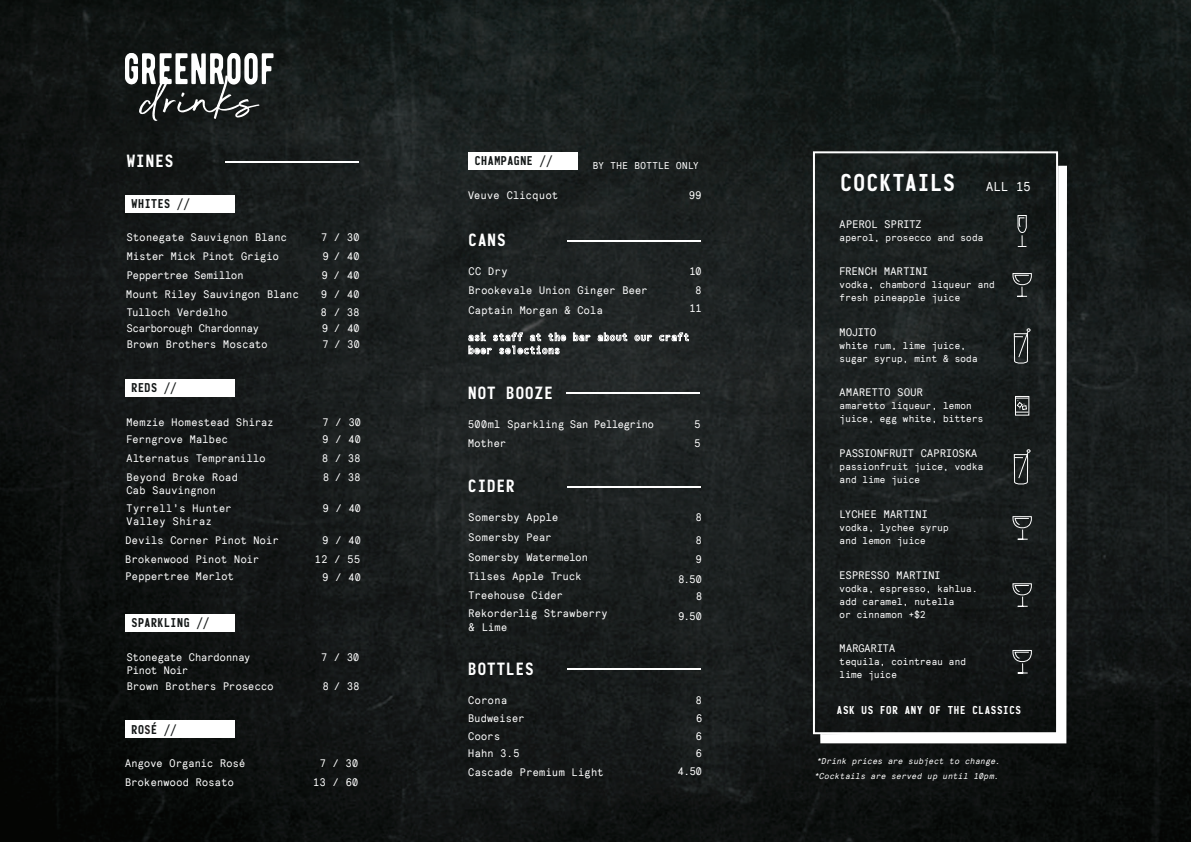
<style>
.page{position:relative;width:1191px;height:842px;background:#fff}
.page>*{position:absolute;margin:0;border:0;box-sizing:border-box;transform-origin:0 0}
.t1{font:68.4px "Beyond Infinity";color:#fff}
.t2{font:23.2px "Monofonto";letter-spacing:.055em;color:#fff}
.t3{font:16.8px "Monofonto";letter-spacing:.065em;color:#fff}
.t4{font:12.9px "Relative 11 Pitch";color:#fff}
.t5{font:12.1px "Monofonto";letter-spacing:.05em;color:#131717}
.t6{font:10.9px/18.8px "Relative 11 Pitch";letter-spacing:.035em;color:#fff}
.t7{font:10.9px/15.8px "Relative 11 Pitch";color:#fff}
.t8{font:10.9px/13.1px "Relative 11 Pitch";letter-spacing:.055em;color:#fff}
.t9{font:10.9px "Monofonto";letter-spacing:.065em;color:#fff}
.t10{font:10.9px "Relative 11 Pitch";letter-spacing:.015em;color:#fff}
.t11{font:9.9px/12.9px "Relative 11 Pitch";letter-spacing:.03em;color:#fff}
.t12{font:italic 8.6px/14.7px "Relative 11 Pitch";color:#fff}
.s1{color:#231f20}
.s2{color:#121515}
</style>
<div class="page">
<img style="left:0;top:0;width:1190px;height:842px">
<svg style="left:125px;top:53px;width:148px;height:32px"></svg>
<svg style="left:819px;top:165px;width:249px;height:579px;background:#272b2b"></svg>
<svg style="left:1017px;top:215px;width:10px;height:32px"></svg>
<div style="left:1015px;top:396px;width:14px;height:19px;border:1px solid #fff"></div>
<svg style="left:1015px;top:398px;width:13px;height:15px"></svg>
<svg style="left:1011px;top:583px;width:22px;height:24px"></svg>
<svg style="left:1011px;top:650px;width:22px;height:24px"></svg>
<svg style="left:1011px;top:516px;width:22px;height:24px"></svg>
<svg style="left:1011px;top:273px;width:22px;height:24px"></svg>
<svg style="left:1013px;top:328px;width:17px;height:36px"></svg>
<svg style="left:1013px;top:449px;width:17px;height:36px"></svg>
<hr style="left:225px;top:161px;width:134px;height:1px;background:#fff">
<div style="left:125px;top:614px;width:110px;height:17px;background:#fff"></div>
<div style="left:125px;top:379px;width:110px;height:18px;background:#fff"></div>
<div style="left:125px;top:195px;width:110px;height:17px;background:#fff"></div>
<div style="left:125px;top:721px;width:110px;height:17px;background:#fff"></div>
<div style="left:468px;top:152px;width:110px;height:18px;background:#fff"></div>
<hr style="left:567px;top:240px;width:134px;height:1px;background:#fff">
<hr style="left:566px;top:393px;width:134px;height:1px;background:#fff">
<svg style="left:573px;top:332px;width:17px;height:9px"></svg>
<svg style="left:597px;top:332px;width:30px;height:9px"></svg>
<svg style="left:634px;top:335px;width:18px;height:6px"></svg>
<svg style="left:659px;top:332px;width:30px;height:9px"></svg>
<svg style="left:468px;top:332px;width:98px;height:22px;background:#6b6e6e"></svg>
<hr style="left:567px;top:486px;width:133px;height:2px;background:#fff">
<hr style="left:567px;top:669px;width:133px;height:1px;background:#fff">
<h1 class="t1" style="left:141px;top:65px;width:118px">drinks</h1>
<h3 class="t3" style="left:127px;top:151px;width:48px">WINES</h3>
<p class="t5" style="left:132px;top:196px;width:60px">WHITES //</p>
<p class="t6" style="left:126px;top:228px;width:174px">Stonegate Sauvignon Blanc<br>Mister Mick Pinot Grigio<br>Peppertree Semillon<br>Mount Riley Sauvingon Blanc<br>Tulloch Verdelho</p>
<p class="t7" style="left:127px;top:321px;width:142px">Scarborough Chardonnay<br>Brown Brothers Moscato</p>
<p class="t5" style="left:132px;top:381px;width:47px">REDS //</p>
<p class="t6" style="left:126px;top:414px;width:149px;line-height:16.8px">Memzie Homestead Shiraz<br>Ferngrove Malbec</p>
<p class="t6" style="left:126px;top:449px;width:140px">Alternatus Tempranillo<br>Beyond Broke Road</p>
<p class="t6" style="left:126px;top:481px;width:91px">Cab Sauvingnon</p>
<p class="t6" style="left:321px;top:228px;width:40px;text-align:justify">7 / 30<br>9 / 40<br>9/40<br>9 / 40<br>8 / 38</p>
<p class="t6" style="left:322px;top:321px;width:39px;line-height:15.8px">9 / 40<br>7 / 30</p>
<p class="t6" style="left:322px;top:414px;width:40px;line-height:16.8px">7 / 30<br>9 / 40</p>
<p class="t6" style="left:322px;top:449px;width:40px">8 / 38<br>8/38</p>
<p class="t8" style="left:127px;top:502px;width:107px">Tyrrell’s Hunter<br>Valley Shiraz</p>
<p class="t6" style="left:323px;top:499px;width:40px">9 / 40</p>
<p class="t6" style="left:126px;top:531px;width:155px">Devils Corner Pinot Noir</p>
<p class="t6" style="left:322px;top:531px;width:40px">9 / 40</p>
<p class="t6" style="left:126px;top:567px;width:110px">Peppertree Merlot</p>
<p class="t6" style="left:322px;top:568px;width:40px">9 / 40</p>
<p class="t6" style="left:125px;top:550px;width:135px">Brokenwood Pinot Noir</p>
<p class="t6" style="left:315px;top:550px;width:47px">12 / 55</p>
<p class="t5" style="left:132px;top:615px;width:79px">SPARKLING //</p>
<p class="t6" style="left:127px;top:651px;width:125px;line-height:13.1px">Stonegate Chardonnay<br>Pinot Noir</p>
<p class="t6" style="left:127px;top:677px;width:148px">Brown Brothers Prosecco</p>
<p class="t5" style="left:132px;top:722px;width:47px">RO<span class="s1">S</span><span class="s2">É</span> //</p>
<p class="t6" style="left:321px;top:648px;width:40px">7 / 30</p>
<p class="t6" style="left:323px;top:677px;width:38px">8 / 38</p>
<p class="t6" style="left:125px;top:754px;width:122px">Angove Organic Rosé</p>
<p class="t6" style="left:320px;top:754px;width:40px">7 / 30</p>
<p class="t6" style="left:125px;top:773px;width:110px">Brokenwood Rosato</p>
<p class="t6" style="left:313px;top:773px;width:46px">13 / 60</p>
<p class="t5" style="left:475px;top:154px;width:79px">CHAMPAGNE //</p>
<p class="t11" style="left:593px;top:159px;width:107px">BY THE BOTTLE ONLY</p>
<p class="t6" style="left:468px;top:187px;width:91px">Veuve Clicquot</p>
<p class="t6" style="left:689px;top:187px;width:14px">99</p>
<h3 class="t3" style="left:468px;top:230px;width:38px">CANS</h3>
<p class="t6" style="left:468px;top:262px;width:40px">CC Dry</p>
<p class="t6" style="left:689px;top:262px;width:13px">10</p>
<p class="t6" style="left:468px;top:280px;width:180px;line-height:19.8px">Brookevale Union Ginger Beer<br>Captain Morgan &amp; Cola</p>
<p class="t6" style="left:689px;top:281px;width:13px;line-height:18.5px;text-align:center">8<br>11</p>
<h3 class="t3" style="left:468px;top:382px;width:86px">NOT BOOZE</h3>
<p class="t6" style="left:468px;top:416px;width:187px">500ml Sparkling San Pellegrino</p>
<p class="t6" style="left:694px;top:416px;width:7px">5</p>
<p class="t6" style="left:468px;top:434px;width:39px">Mother</p>
<p class="t6" style="left:694px;top:434px;width:7px">5</p>
<h3 class="t3" style="left:468px;top:476px;width:48px">CIDER</h3>
<p class="t6" style="left:468px;top:507px;width:91px;line-height:19.8px">Somersby Apple<br>Somersby Pear</p>
<p class="t6" style="left:468px;top:567px;width:114px">Tilses Apple Truck<br>Treehouse Cider</p>
<p class="t6" style="left:468px;top:606px;width:140px;line-height:13.9px">Rekorderlig Strawberry &amp; Lime</p>
<p class="t10" style="left:468px;top:551px;width:121px">Somersby Watermelon</p>
<h3 class="t3" style="left:468px;top:658px;width:67px">BOTTLES</h3>
<p class="t6" style="left:468px;top:691px;width:58px;line-height:17.8px">Corona<br>Budweiser<br>Coors<br>Hahn 3.5</p>
<p class="t6" style="left:468px;top:763px;width:137px">Cascade Premium Light</p>
<p class="t6" style="left:696px;top:506px;width:7px;line-height:22.8px">8<br>8</p>
<p class="t6" style="left:678px;top:571px;width:25px;line-height:16.8px;text-align:right">8.50<br>8</p>
<p class="t6" style="left:678px;top:607px;width:25px">9.50</p>
<p class="t6" style="left:696px;top:550px;width:7px">9</p>
<p class="t6" style="left:677px;top:691px;width:26px;line-height:17.8px;text-align:right">8<br>6<br>6<br>6<br>4.50</p>
<h2 class="t2" style="left:840px;top:169px;width:116px">COCKTAILS</h2>
<p class="t4" style="left:986px;top:179px;width:46px">ALL 15</p>
<p class="t6" style="left:839px;top:215px;width:83px">APEROL SPRITZ</p>
<p class="t11" style="left:839px;top:231px;width:145px">aperol, prosecco and soda</p>
<p class="t6" style="left:839px;top:262px;width:90px">FRENCH MARTINI</p>
<p class="t11" style="left:839px;top:279px;width:157px">vodka, chambord liqueur and fresh pineapple juice</p>
<p class="t6" style="left:839px;top:323px;width:38px">MOJITO</p>
<p class="t11" style="left:839px;top:340px;width:139px">white rum, lime juice, sugar syrup, mint &amp; soda</p>
<p class="t6" style="left:839px;top:383px;width:85px">AMARETTO SOUR</p>
<p class="t11" style="left:839px;top:399px;width:145px">amaretto liqueur, lemon juice, egg white, bitters</p>
<p class="t6" style="left:839px;top:444px;width:139px">PASSIONFRUIT CAPRIOSKA</p>
<p class="t11" style="left:839px;top:461px;width:145px">passionfruit juice, vodka and lime juice</p>
<p class="t6" style="left:839px;top:505px;width:90px">LYCHEE MARTINI</p>
<p class="t11" style="left:839px;top:522px;width:111px">vodka, lychee syrup and lemon juice</p>
<p class="t6" style="left:839px;top:566px;width:102px">ESPRESSO MARTINI</p>
<p class="t11" style="left:839px;top:583px;width:139px">vodka, espresso, kahlua. add caramel, nutella<br>or cinnamon +$2</p>
<p class="t6" style="left:839px;top:639px;width:57px">MARGARITA</p>
<p class="t11" style="left:839px;top:656px;width:128px">tequila, cointreau and lime juice</p>
<p class="t9" style="left:837px;top:703px;width:185px">ASK US FOR ANY OF THE CLASSICS</p>
<p class="t12" style="left:814px;top:754px;width:189px">*Drink prices are subject to change. *Cocktails are served up until 10pm.</p>
</div>
